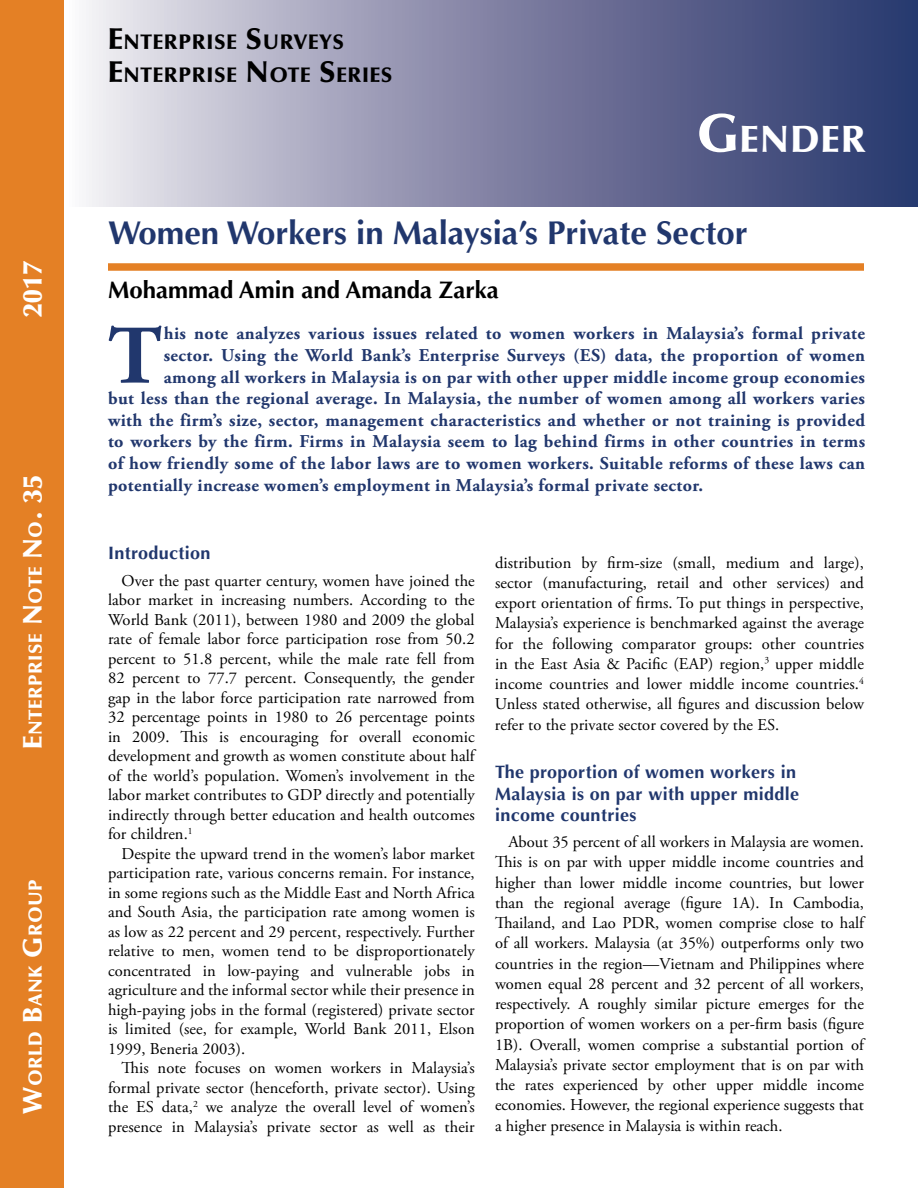
<style>
.page{position:relative;width:918px;height:1188px;background:#fff}
.page>*{position:absolute;margin:0;border:0;box-sizing:border-box;transform-origin:0 0}
.t1{font:700 83.1px "Adobe Garamond Pro";color:#21376d}
.t2{font:900 37.8px "Optima";color:#fff}
.t3{font:700 33px "Optima";color:#21376d}
.t4{font:900 27px "Optima";color:#fff}
.t5{font:700 24px "Optima";color:#000}
.t6{font:900 21px/33px "Optima";letter-spacing:.03em;color:#000}
.t7{font:900 18.9px "Optima";letter-spacing:.03em;color:#fff}
.t8{font:700 18px "Adobe Garamond Pro";letter-spacing:.025em;color:#21376d}
.t9{font:700 18px/21.6px "Optima";letter-spacing:.02em;color:#21376d}
.t10{font:16.5px/19.5px "Adobe Garamond Pro";letter-spacing:.005em;color:#000;text-align:justify}
.s1{font-size:27px}
.s2{font-size:30px}
.s3{font-size:54px}
</style>
<div class="page">
<svg style="left:86px;top:0;width:832px;height:207px;background:#8487a7"></svg>
<div style="left:0;top:0;width:64px;height:1188px;background:#e48025"></div>
<div style="left:108px;top:263px;width:756px;height:8px;background:#e48025"></div>
<h3 class="t4" style="left:17px;top:317px;width:58px;rotate:-90deg">2017</h3>
<p class="t7" style="left:24px;top:749px;width:275px;rotate:-90deg"><span class="s1">E</span>NTERPRISE <span class="s1">N</span> OTE <span class="s1">N</span> O<span class="s1">. 35</span></p>
<p class="t7" style="left:24px;top:1114px;width:236px;rotate:-90deg"><span class="s1">W</span>ORLD <span class="s1">B</span>ANK <span class="s1">G</span>ROUP</p>
<p class="t6" style="left:108px;top:25px;width:286px"><span class="s2">E</span>NTERPRISE <span class="s2">S</span>URVEYS<br><span class="s2">E</span>NTERPRISE <span class="s2">N</span> OTE <span class="s2">S</span>ERIES</p>
<h2 class="t2" style="left:697px;top:117px;width:171px"><span class="s3">G</span>ENDER</h2>
<h3 class="t3" style="left:108px;top:214px;width:641px">Women Workers in Malaysia’s Private Sector</h3>
<h3 class="t5" style="left:108px;top:275px;width:392px">Mohammad Amin and Amanda Zarka</h3>
<h1 class="t1" style="left:108px;top:308px;width:55px">T</h1>
<p class="t8" style="left:164px;top:323px;width:703px">his note analyzes various issues related to women workers in Malaysia’s formal private</p>
<p class="t8" style="left:164px;top:345px;width:703px">sector. Using the World Bank’s Enterprise Surveys (ES) data, the proportion of women</p>
<p class="t8" style="left:164px;top:366px;width:703px">among all workers in Malaysia is on par with other upper middle income group economies</p>
<p class="t8" style="left:108px;top:388px;width:759px">but less than the regional average. In Malaysia, the number of women among all workers varies</p>
<p class="t8" style="left:108px;top:410px;width:759px">with the firm’s size, sector, management characteristics and whether or not training is provided</p>
<p class="t8" style="left:108px;top:431px;width:759px">to workers by the firm. Firms in Malaysia seem to lag behind firms in other countries in terms</p>
<p class="t8" style="left:108px;top:453px;width:759px">of how friendly some of the labor laws are to women workers. Suitable reforms of these laws can</p>
<p class="t8" style="left:108px;top:474px;width:597px">potentially increase women’s employment in Malaysia’s formal private sector.</p>
<p class="t9" style="left:108px;top:542px;width:104px">Introduction</p>
<p class="t10" style="left:108px;top:571px;width:368px;text-indent:13px">Over the past quarter century, women have joined the labor market in increasing numbers. According to the World Bank (2011), between 1980 and 2009 the global rate of female labor force participation rose from 50.2 percent to 51.8 percent, while the male rate fell from 82 percent to 77.7 percent. Consequently, the gender gap in the labor force participation rate narrowed from 32 percentage points in 1980 to 26 percentage points in 2009. This is encouraging for overall economic development and growth as women constitute about half of the world’s population. Women’s involvement in the labor market contributes to GDP directly and potentially indirectly through better education and health outcomes for children.<sup>1</sup></p>
<p class="t10" style="left:108px;top:844px;width:368px;text-indent:13px">Despite the upward trend in the women’s labor market participation rate, various concerns remain. For instance, in some regions such as the Middle East and North Africa and South Asia, the participation rate among women is as low as 22 percent and 29 percent, respectively. Further relative to men, women tend to be disproportionately concentrated in low-paying and vulnerable jobs in agriculture and the informal sector while their presence in high-paying jobs in the formal (registered) private sector is limited (see, for example, World Bank 2011, Elson 1999, Beneria 2003).</p>
<p class="t10" style="left:108px;top:1059px;width:368px;text-indent:14px">This note focuses on women workers in Malaysia’s formal private sector (henceforth, private sector). Using the ES data,<sup>2</sup> we analyze the overall level of women’s presence in Malaysia’s private sector as well as their</p>
<p class="t10" style="left:495px;top:553px;width:371px;line-height:20.2px">distribution by firm-size (small, medium and large), sector (manufacturing, retail and other services) and export orientation of firms. To put things in perspective, Malaysia’s experience is benchmarked against the average for the following comparator groups: other countries in the East Asia &amp; Pacific (EAP) region,<sup>3</sup> upper middle income countries and lower middle income countries.<sup>4<br></sup>Unless stated otherwise, all figures and discussion below refer to the private sector covered by the ES.</p>
<p class="t9" style="left:495px;top:762px;width:306px">The proportion of women workers in<br>Malaysia is on par with upper middle income countries</p>
<p class="t10" style="left:495px;top:832px;width:371px;line-height:20.2px;text-indent:13px">About 35 percent of all workers in Malaysia are women.<br>This is on par with upper middle income countries and higher than lower middle income countries, but lower than the regional average (figure 1A). In Cambodia, Thailand, and Lao PDR, women comprise close to half of all workers. Malaysia (at 35%) outperforms only two countries in the region—Vietnam and Philippines where women equal 28 percent and 32 percent of all workers, respectively. A roughly similar picture emerges for the proportion of women workers on a per-firm basis (figure 1B). Overall, women comprise a substantial portion of Malaysia’s private sector employment that is on par with the rates experienced by other upper middle income economies. However, the regional experience suggests that a higher presence in Malaysia is within reach.</p>
</div>
